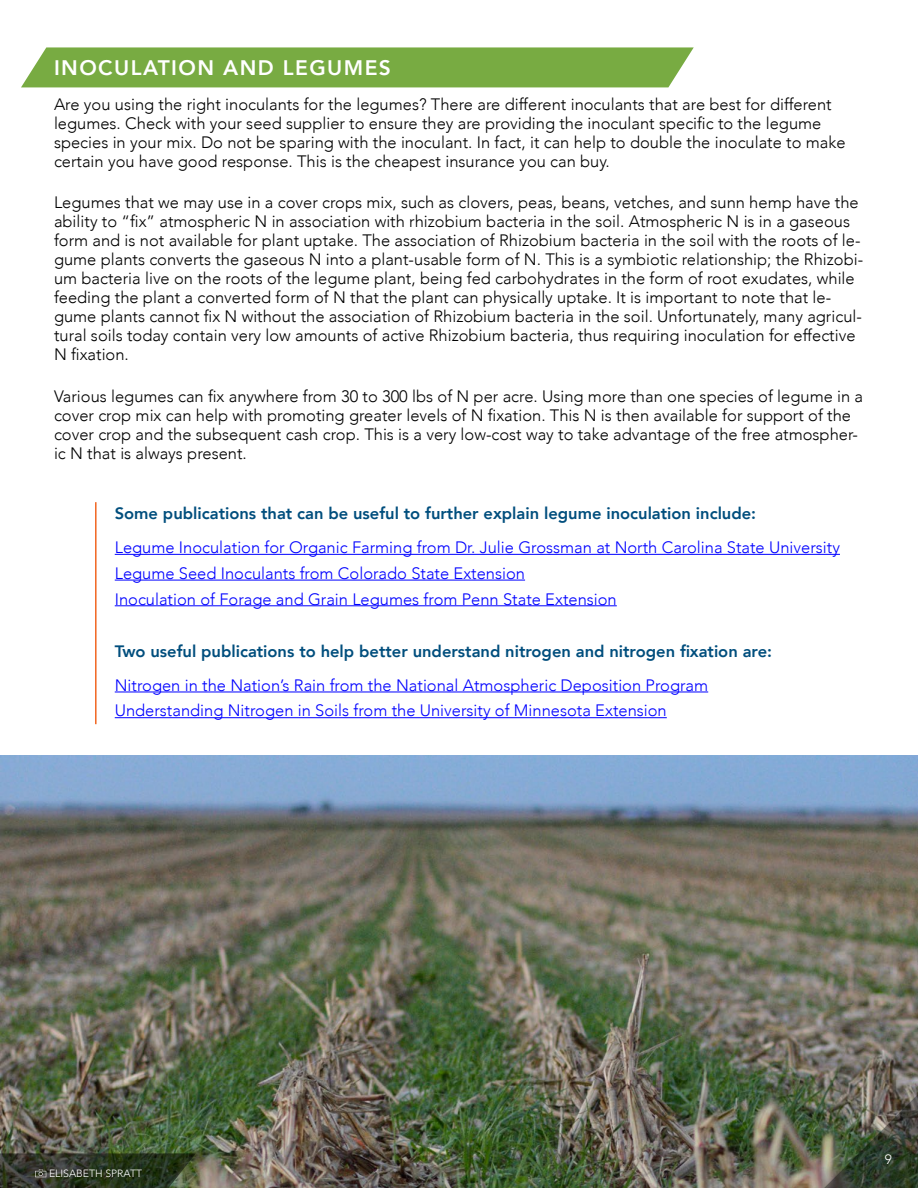
<style>
.page{position:relative;width:918px;height:1188px;background:#fff}
.page>*{position:absolute;margin:0;border:0;box-sizing:border-box;transform-origin:0 0}
.t1{font:800 21px "Avenir";letter-spacing:.07em;color:#fff}
.t2{font:300 16.5px/18.9px "Avenir";color:#000}
.t3{font:300 16.5px/25.7px "Avenir";color:#00f}
.t4{font:800 16.5px "Avenir";color:#004e7d}
.t5{font:300 13.5px "Avenir";color:#fff}
.t6{font:300 10.5px "Avenir";color:#fff}
</style>
<div class="page">
<div style="left:21px;top:47px;width:673px;height:40px;background:#78ab42"></div>
<hr style="left:115px;top:554px;width:725px;height:1px;background:#00f">
<hr style="left:115px;top:580px;width:410px;height:1px;background:#00f">
<hr style="left:115px;top:605px;width:502px;height:1px;background:#00f">
<hr style="left:115px;top:692px;width:593px;height:1px;background:#00f">
<hr style="left:115px;top:717px;width:552px;height:1px;background:#00f">
<hr style="left:95px;top:502px;width:2px;height:222px;background:#f16623">
<img style="left:0;top:756px;width:918px;height:432px">
<img style="left:812px;top:1084px;width:106px;height:104px">
<svg style="left:0;top:1153px;width:196px;height:35px;background:#303a26"></svg>
<p class="t1" style="left:54px;top:51px;width:339px">INOCULATION AND LEGUMES</p>
<p class="t2" style="left:54px;top:95px;width:793px">Are you using the right inoculants for the legumes? There are different inoculants that are best for different legumes. Check with your seed supplier to ensure they are providing the inoculant specific to the legume species in your mix. Do not be sparing with the inoculant. In fact, it can help to double the inoculate to make certain you have good response. This is the cheapest insurance you can buy.</p>
<p class="t2" style="left:54px;top:193px;width:811px">Legumes that we may use in a cover crops mix, such as clovers, peas, beans, vetches, and sunn hemp have the ability to “fix” atmospheric N in association with rhizobium bacteria in the soil. Atmospheric N is in a gaseous form and is not available for plant uptake. The association of Rhizobium bacteria in the soil with the roots of le&shy;gume plants converts the gaseous N into a plant-usable form of N. This is a symbiotic relationship; the Rhizobi&shy;um bacteria live on the roots of the legume plant, being fed carbohydrates in the form of root exudates, while feeding the plant a converted form of N that the plant can physically uptake. It is important to note that le&shy;gume plants cannot fix N without the association of Rhizobium bacteria in the soil. Unfortunately, many agricul&shy;tural soils today contain very low amounts of active Rhizobium bacteria, thus requiring inoculation for effective N fixation.</p>
<p class="t2" style="left:54px;top:387px;width:811px">Various legumes can fix anywhere from 30 to 300 lbs of N per acre. Using more than one species of legume in a cover crop mix can help with promoting greater levels of N fixation. This N is then available for support of the cover crop and the subsequent cash crop. This is a very low-cost way to take advantage of the free atmospher&shy;ic N that is always present.</p>
<p class="t4" style="left:115px;top:501px;width:643px">Some publications that can be useful to further explain legume inoculation include:</p>
<p class="t3" style="left:115px;top:535px;width:727px">Legume Inoculation for Organic Farming from Dr. Julie Grossman at North Carolina State University<br>Legume Seed Inoculants from Colorado State Extension<br>Inoculation of Forage and Grain Legumes from Penn State Extension</p>
<p class="t4" style="left:115px;top:638px;width:659px">Two useful publications to help better understand nitrogen and nitrogen fixation are:</p>
<p class="t3" style="left:115px;top:672px;width:595px">Nitrogen in the Nation’s Rain from the National Atmospheric Deposition Program<br>Understanding Nitrogen in Soils from the University of Minnesota Extension</p>
<p class="t6" style="left:49px;top:1167px;width:95px">ELISABETH SPRATT</p>
<p class="t5" style="left:885px;top:1152px;width:9px">9</p>
</div>
